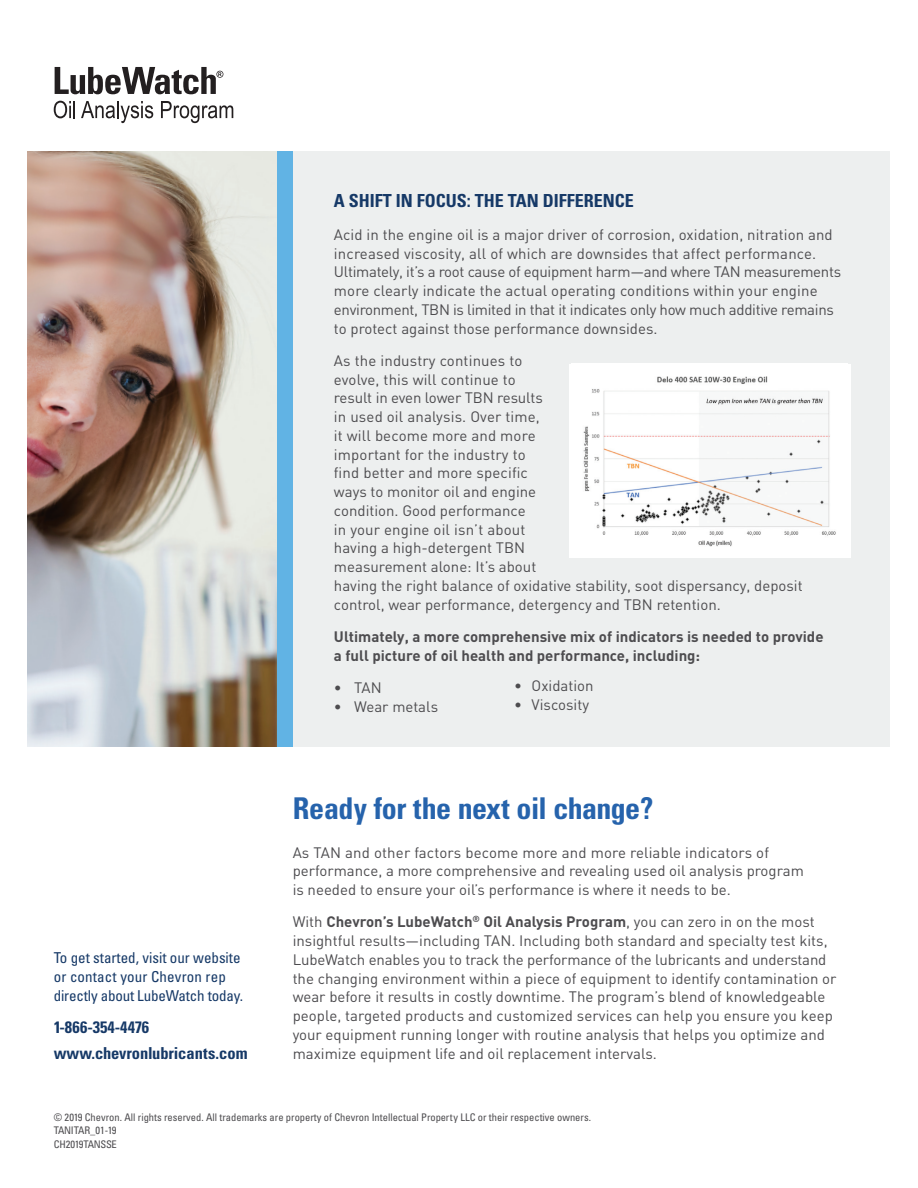
<style>
.page{position:relative;width:918px;height:1188px;background:#fff}
.page>*{position:absolute;margin:0;border:0;box-sizing:border-box;transform-origin:0 0}
.Heading_1{font:700 condensed 30px "Univers";letter-spacing:-.02em;color:#2663ac}
.Heading_2{font:700 condensed 18px "Univers";color:#163967}
.t1{font:700 condensed 16.5px "Univers";color:#163967}
.t2{font:15px/18.8px "DIN";color:#4d4c4f}
.t3{font:700 15px/18.8px "DIN";color:#4d4c4f}
.t4{font:condensed 15px/18.8px "Univers";color:#163967}
.t5{font:condensed 10.5px/13.5px "Univers";color:#4d4c4f}
.s1{font-weight:700}
</style>
<div class="page">
<img style="left:27px;top:151px;width:251px;height:595px">
<div style="left:293px;top:151px;width:597px;height:595px;background:#edefef"></div>
<div style="left:278px;top:151px;width:15px;height:595px;background:#61b3e4"></div>
<svg style="left:54px;top:101px;width:21px;height:17px"></svg>
<svg style="left:81px;top:101px;width:72px;height:22px"></svg>
<svg style="left:161px;top:101px;width:72px;height:22px"></svg>
<svg style="left:55px;top:67px;width:168px;height:27px"></svg>
<img style="left:571px;top:364px;width:277px;height:194px">
<p class="t4" style="left:54px;top:949px;width:191px">To get started, visit our website or contact your Chevron rep directly about LubeWatch today.</p>
<p class="t1" style="left:54px;top:1017px;width:97px">1-866-354-4476</p>
<p class="t1" style="left:54px;top:1043px;width:195px">www.chevronlubricants.com</p>
<h2 class="Heading_2" style="left:334px;top:189px;width:301px">A SHIFT IN FOCUS: THE TAN DIFFERENCE</h2>
<p class="t2" style="left:334px;top:225px;width:509px">Acid in the engine oil is a major driver of corrosion, oxidation, nitration and increased viscosity, all of which are downsides that affect performance.<br>Ultimately, it’s a root cause of equipment harm—and where TAN measurements more clearly indicate the actual operating conditions within your engine environment, TBN is limited in that it indicates only how much additive remains to protect against those performance downsides.</p>
<p class="t2" style="left:334px;top:351px;width:470px">As the industry continues to<br>evolve, this will continue to<br>result in even lower TBN results<br>in used oil analysis. Over time,<br>it will become more and more<br>important for the industry to<br>find better and more specific<br>ways to monitor oil and engine<br>condition. Good performance<br>in your engine oil isn’t about<br>having a high-detergent TBN<br>measurement alone: It’s about<br>having the right balance of oxidative stability, soot dispersancy, deposit control, wear performance, detergency and TBN retention.</p>
<p class="t3" style="left:334px;top:626px;width:491px">Ultimately, a more comprehensive mix of indicators is needed to provide a full picture of oil health and performance, including:</p>
<p class="t2" style="left:334px;top:678px;width:49px">• TAN</p>
<p class="t2" style="left:334px;top:697px;width:106px">• Wear metals</p>
<p class="t2" style="left:514px;top:676px;width:81px">• Oxidation</p>
<p class="t2" style="left:514px;top:695px;width:76px">• Viscosity</p>
<h1 class="Heading_1" style="left:293px;top:790px;width:362px">Ready for the next oil change?</h1>
<p class="t2" style="left:293px;top:843px;width:513px">As TAN and other factors become more and more reliable indicators of performance, a more comprehensive and revealing used oil analysis program is needed to ensure your oil’s performance is where it needs to be.</p>
<p class="t2" style="left:293px;top:912px;width:545px">With <span class="s1">Chevron’s LubeWatch</span><sup>®</sup> <span class="s1">Oil Analysis Program</span>, you can zero in on the most insightful results—including TAN. Including both standard and specialty test kits, LubeWatch enables you to track the performance of the lubricants and understand the changing environment within a piece of equipment to identify contamination or wear before it results in costly downtime. The program’s blend of knowledgeable people, targeted products and customized services can help you ensure you keep your equipment running longer with routine analysis that helps you optimize and maximize equipment life and oil replacement intervals.</p>
<p class="t5" style="left:54px;top:1110px;width:539px">© 2019 Chevron. All rights reserved. All trademarks are property of Chevron Intellectual Property LLC or their respective owners.<br>TANITAR_01-19<br>CH2019TANSSE</p>
</div>
